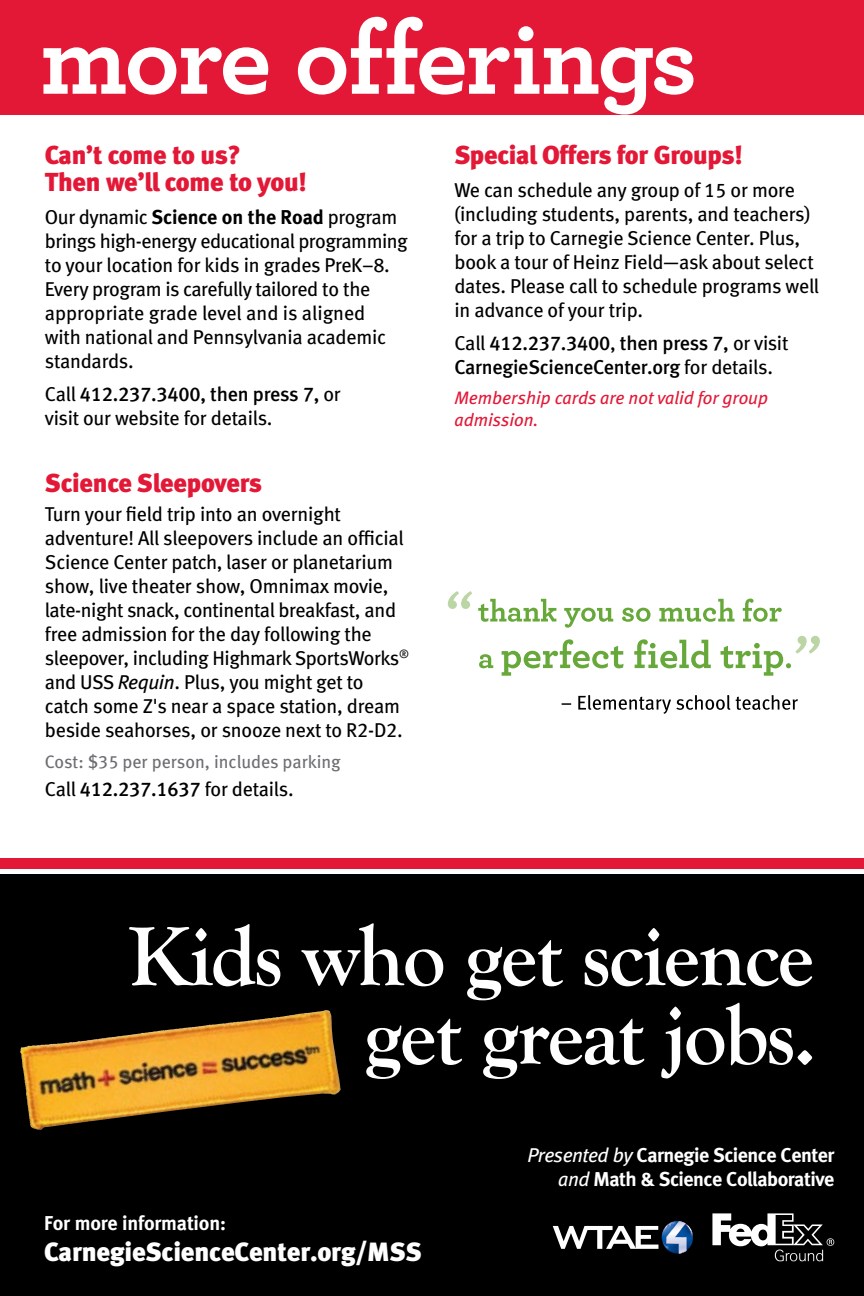
<style>
.page{position:relative;width:864px;height:1296px;background:#fff}
.page>*{position:absolute;margin:0;border:0;box-sizing:border-box;transform-origin:0 0}
.t1{font:26.4px "Meta Black Lf";letter-spacing:-.01em;color:#fff}
.t2{font:26px/27.2px "Meta Black Lf";letter-spacing:-.01em;color:#e31837}
.t3{font:20px/24px "Meta Book LF";letter-spacing:-.015em;color:#000}
.t4{font:20px/24px "Meta Medium LF";letter-spacing:-.01em;color:#000}
.t5{font:20px/24px "Meta Bold LF";letter-spacing:-.025em;color:#fff;text-align:right}
.t6{font:italic 18px/21.6px "Meta Book LF";color:#e31837}
.t7{font:18px "Meta Book LF";color:#6d6e71}
.s1{font-family:"Meta Bold LF"}
.s2{font-family:"Meta Book LF"}
.s3{font-style:italic}
.s4{font-family:"Meta Medium LF"}
.s5{font-family:"Meta Book LF";font-style:italic}
</style>
<div class="page">
<div style="left:0;top:0;width:864px;height:114px;background:#e31837"></div>
<svg style="left:43px;top:17px;width:650px;height:98px"></svg>
<div style="left:0;top:874px;width:864px;height:422px;background:#000"></div>
<div style="left:18px;top:1008px;width:332px;height:131px;background:#000;opacity:.4"></div>
<img style="left:307px;top:1010px;width:18px;height:3px">
<svg style="left:366px;top:1003px;width:446px;height:76px"></svg>
<svg style="left:129px;top:923px;width:683px;height:77px"></svg>
<svg style="left:712px;top:1213px;width:122px;height:48px"></svg>
<svg style="left:553px;top:1221px;width:140px;height:33px"></svg>
<svg style="left:562px;top:695px;width:236px;height:19px"></svg>
<svg style="left:478px;top:599px;width:304px;height:29px"></svg>
<svg style="left:479px;top:636px;width:341px;height:40px"></svg>
<svg style="left:448px;top:591px;width:24px;height:18px"></svg>
<div style="left:0;top:859px;width:864px;height:10px;background:#e31837"></div>
<h2 class="t2" style="left:45px;top:141px;width:264px">Can’t come to us?<br>Then we’ll come to you!</h2>
<p class="t3" style="left:45px;top:205px;width:364px">Our dynamic <span class="s1">Science on the Road</span> program brings high-energy educational programming to your location for kids in grades PreK–8.<br>Every program is carefully tailored to the appropriate grade level and is aligned<br>with national and Pennsylvania academic standards.</p>
<p class="t4" style="left:45px;top:382px;width:297px"><span class="s2">Call</span> 412.237.3400, then press 7, <span class="s2">or</span></p>
<p class="t3" style="left:45px;top:406px;width:229px">visit our website for details.</p>
<h2 class="t2" style="left:45px;top:469px;width:218px">Science Sleepovers</h2>
<p class="t3" style="left:45px;top:502px;width:366px">Turn your field trip into an overnight adventure! All sleepovers include an official Science Center patch, laser or planetarium show, live theater show, Omnimax movie, late-night snack, continental breakfast, and free admission for the day following the sleepover, including Highmark SportsWorks<sup>® </sup>and USS <span class="s3">Requin</span>. Plus, you might get to catch some Z's near a space station, dream beside seahorses, or snooze next to R2-D2.</p>
<p class="t7" style="left:45px;top:751px;width:297px">Cost: $35 per person, includes parking</p>
<p class="t3" style="left:45px;top:777px;width:250px">Call <span class="s4">412.237.1637</span> for details.</p>
<h2 class="t2" style="left:454px;top:141px;width:290px">Special Offers for Groups!</h2>
<p class="t3" style="left:454px;top:178px;width:366px">We can schedule any group of 15 or more (including students, parents, and teachers) for a trip to Carnegie Science Center. Plus, book a tour of Heinz Field—ask about select dates. Please call to schedule programs well in advance of your trip.</p>
<p class="t4" style="left:454px;top:331px;width:335px"><span class="s2">Call</span> 412.237.3400<span class="s2">,</span> then press 7, <span class="s2">or visit<br></span>CarnegieScienceCenter.org <span class="s2">for details.</span></p>
<p class="t6" style="left:454px;top:387px;width:315px">Membership cards are not valid for group admission.</p>
<p class="t5" style="left:44px;top:1210px;width:183px">For more information:</p>
<h1 class="t1" style="left:44px;top:1236px;width:379px">CarnegieScienceCenter.org/MSS</h1>
<p class="t5" style="left:527px;top:1143px;width:308px"><span class="s5">Presented by</span> Carnegie Science Center <span class="s5">and</span> Math &amp; Science Collaborative</p>
</div>
